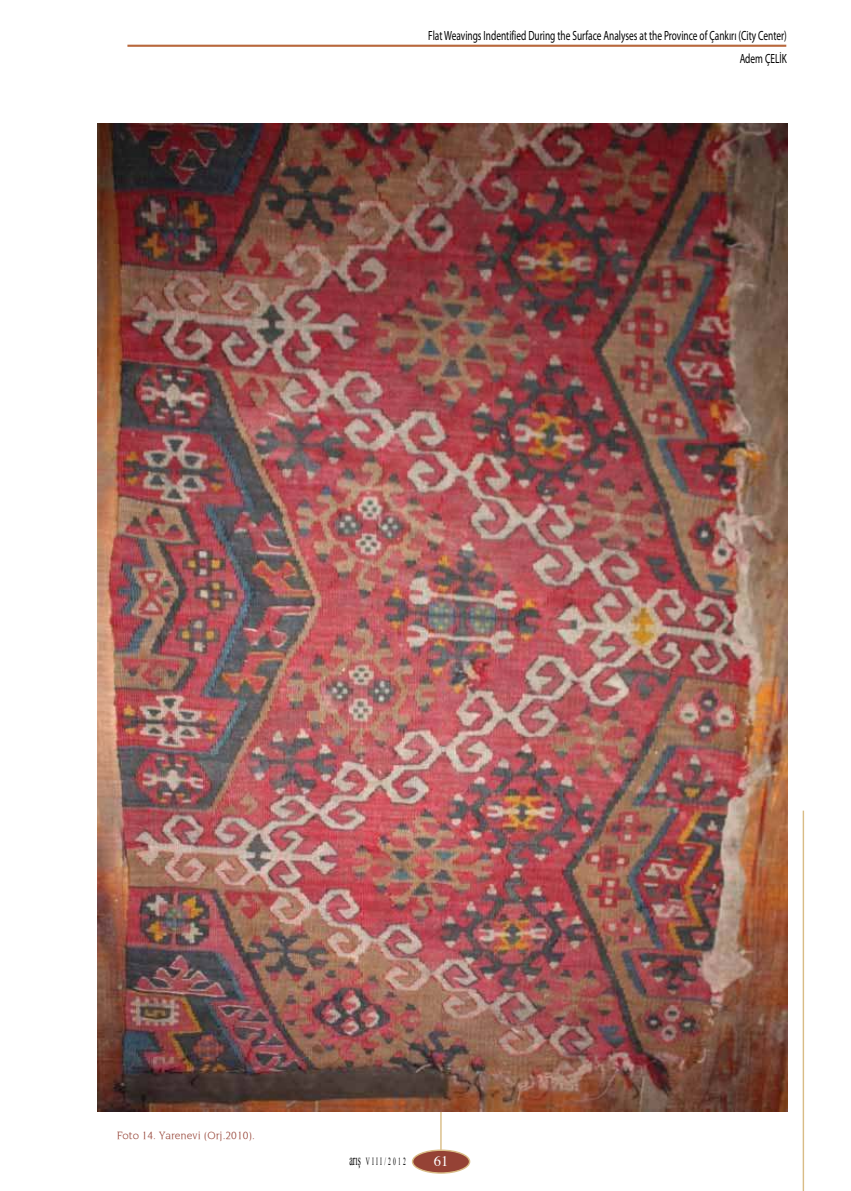
<style>
.page{position:relative;width:851px;height:1191px;background:#fff}
.page>*{position:absolute;margin:0;border:0;box-sizing:border-box;transform-origin:0 0}
.t1{font:14.55px "Times";color:#fff}
.t2{font:13.35px/23.4px "Myriad Pro";color:#000;text-align:right;scale:.7 1}
.t3{font:11.4px "Novarese";color:#954235}
.t4{font:10.95px "Times New Roman";letter-spacing:.4em;color:#000;scale:.51 1}
.s1{font-size:15.6px}
</style>
<div class="page">
<hr style="left:440px;top:124px;width:1px;height:1027px;background:#d9bc86">
<hr style="left:127px;top:45px;width:659px;height:2px;background:#b9683c">
<hr style="left:802px;top:810px;width:2px;height:381px;background:#d9bc86">
<div style="left:412px;top:1150px;width:57px;height:23px;background:#954235;border-radius:50%"></div>
<div style="left:412px;top:1149px;width:58px;height:24px;border:1px solid #d9bc86;border-radius:50%"></div>
<img style="left:97px;top:124px;width:689px;height:987px">
<p class="t2" style="left:428px;top:24px;width:513px">Flat Weavings Indentified During the Surface Analyses at the Province of Çankırı (City Center)<br>Adem ÇELİK</p>
<p class="t3" style="left:117px;top:1128px;width:140px">Foto 14. Yarenevi (Orj.2010).</p>
<p class="t4" style="left:349px;top:1154px;width:112px"><span class="s1">arış</span> VIII/2012</p>
<p class="t1" style="left:433px;top:1147px;width:16px">61</p>
</div>
